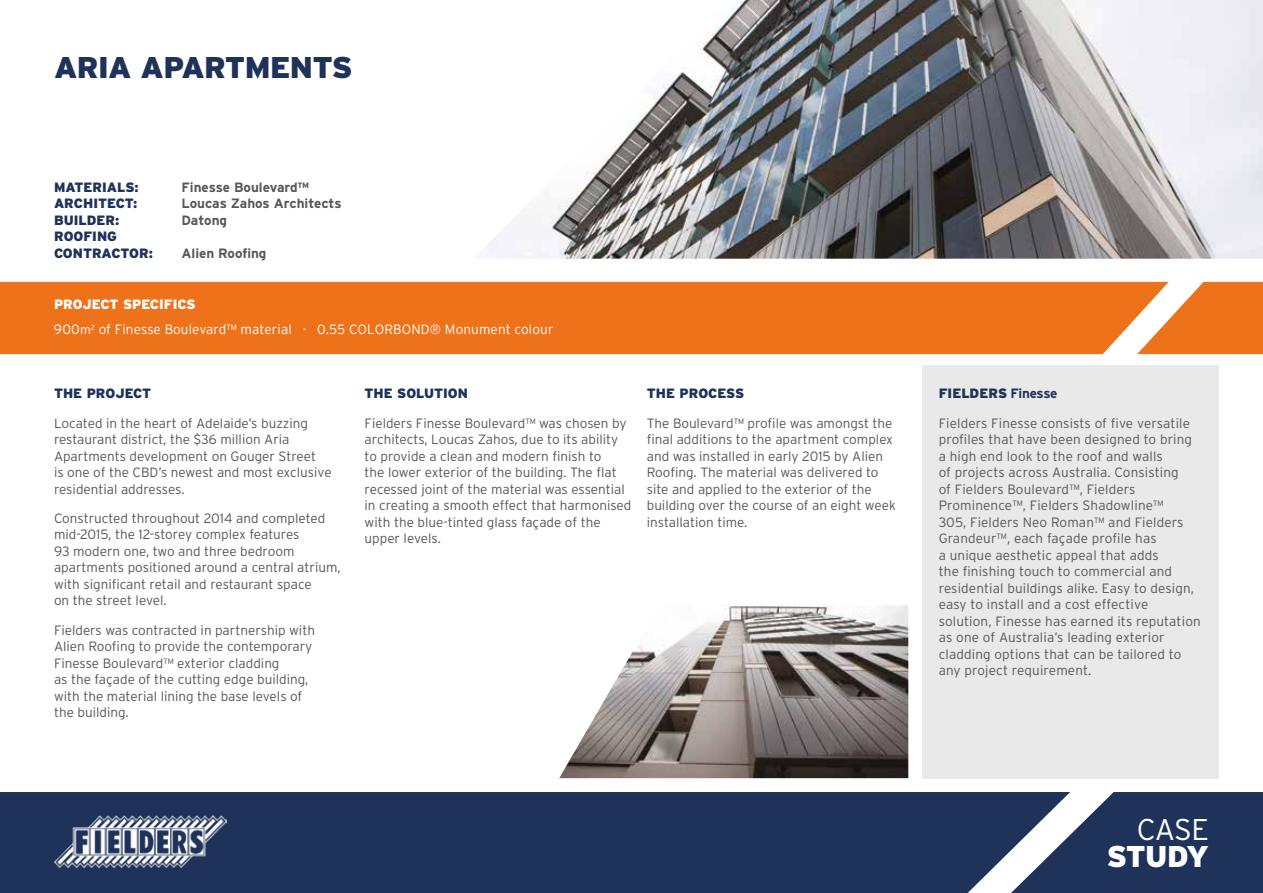
<style>
.page{position:relative;width:1263px;height:893px;background:#fff}
.page>*{position:absolute;margin:0;border:0;box-sizing:border-box;transform-origin:0 0}
.t1{font:900 30px "Interstate";letter-spacing:-.02em;color:#1e325a}
.t2{font:900 30px "Interstate";letter-spacing:-.035em;color:#fff}
.t3{font:300 30px "Interstate";color:#fff}
.t4{font:300 13.5px/16.5px "Interstate";color:#575756}
.t5{font:900 13.5px/16.5px "Interstate";color:#1e325a}
.t6{font:300 13.5px "Interstate";letter-spacing:.01em;color:#fff}
.t7{font:700 13.5px "Interstate";color:#575756}
.t8{font:900 13.5px "Interstate";color:#fff}
.s1{font-size:12.75px}
.s2{font-weight:900;color:#1e325a}
.s3{font-weight:700;color:#1e325a}
</style>
<div class="page">
<div style="left:923px;top:365px;width:296px;height:413px;background:#e9e9e9"></div>
<img style="left:484px;top:0;width:779px;height:259px">
<svg style="left:1169px;top:282px;width:94px;height:72px;background:#ef7f2e"></svg>
<div style="left:0;top:282px;width:1169px;height:72px;background:#ee7219"></div>
<div style="left:1070px;top:792px;width:193px;height:101px;background:#1e325a"></div>
<div style="left:0;top:792px;width:1070px;height:101px;background:#1e325a"></div>
<img style="left:54px;top:815px;width:173px;height:55px">
<img style="left:559px;top:605px;width:349px;height:173px">
<h1 class="t1" style="left:54px;top:50px;width:300px">ARIA APARTMENTS</h1>
<p class="t5" style="left:54px;top:178px;width:86px">MATERIALS:</p>
<p class="t7" style="left:181px;top:179px;width:129px">Finesse Boulevard™</p>
<p class="t5" style="left:54px;top:195px;width:85px">ARCHITECT:</p>
<p class="t7" style="left:181px;top:196px;width:162px">Loucas Zahos Architects</p>
<p class="t5" style="left:54px;top:211px;width:67px">BUILDER:</p>
<p class="t7" style="left:181px;top:212px;width:47px">Datong</p>
<p class="t5" style="left:54px;top:228px;width:100px">ROOFING<br>CONTRACTOR:</p>
<p class="t7" style="left:181px;top:245px;width:87px">Alien Roofing</p>
<p class="t8" style="left:54px;top:297px;width:143px">PROJECT SPECIFICS</p>
<p class="t6" style="left:54px;top:322px;width:501px">900<span class="s1">m</span><sup>2</sup> of Finesse Boulevard™ material · 0.55 COLORBOND® Monument colour</p>
<p class="t5" style="left:54px;top:385px;width:99px">THE PROJECT</p>
<p class="t4" style="left:54px;top:415px;width:279px">Located in the heart of Adelaide’s buzzing restaurant district, the $36 million Aria Apartments development on Gouger Street<br>is one of the CBD’s newest and most exclusive residential addresses.</p>
<p class="t4" style="left:54px;top:510px;width:288px">Constructed throughout 2014 and completed mid-2015, the 12-storey complex features<br>93 modern one, two and three bedroom apartments positioned around a central atrium, with significant retail and restaurant space<br>on the street level.</p>
<p class="t4" style="left:54px;top:622px;width:263px">Fielders was contracted in partnership with Alien Roofing to provide the contemporary Finesse Boulevard™ exterior cladding<br>as the façade of the cutting edge building, with the material lining the base levels of the building.</p>
<p class="t5" style="left:365px;top:385px;width:105px">THE SOLUTION</p>
<p class="t4" style="left:365px;top:415px;width:268px">Fielders Finesse Boulevard™ was chosen by architects, Loucas Zahos, due to its ability to provide a clean and modern finish to<br>the lower exterior of the building. The flat recessed joint of the material was essential in creating a smooth effect that harmonised with the blue-tinted glass façade of the upper levels.</p>
<p class="t5" style="left:647px;top:385px;width:99px">THE PROCESS</p>
<p class="t4" style="left:647px;top:414px;width:251px">The Boulevard™ profile was amongst the final additions to the apartment complex and was installed in early 2015 by Alien Roofing. The material was delivered to site and applied to the exterior of the building over the course of an eight week installation time.</p>
<p class="t4" style="left:939px;top:379px;width:253px;line-height:29.2px"><span class="s2">FIELDERS</span> <span class="s3">Finesse<br></span>Fielders Finesse consists of five versatile</p>
<p class="t4" style="left:939px;top:431px;width:264px">profiles that have been designed to bring a high end look to the roof and walls<br>of projects across Australia. Consisting<br>of Fielders Boulevard™, Fielders Prominence™, Fielders Shadowline™<br>305, Fielders Neo Roman™ and Fielders Grandeur™, each façade profile has<br>a unique aesthetic appeal that adds<br>the finishing touch to commercial and residential buildings alike. Easy to design, easy to install and a cost effective solution, Finesse has earned its reputation as one of Australia’s leading exterior cladding options that can be tailored to any project requirement.</p>
<h1 class="t3" style="left:1137px;top:812px;width:73px">CASE</h1>
<h1 class="t2" style="left:1107px;top:839px;width:104px">STUDY</h1>
</div>
